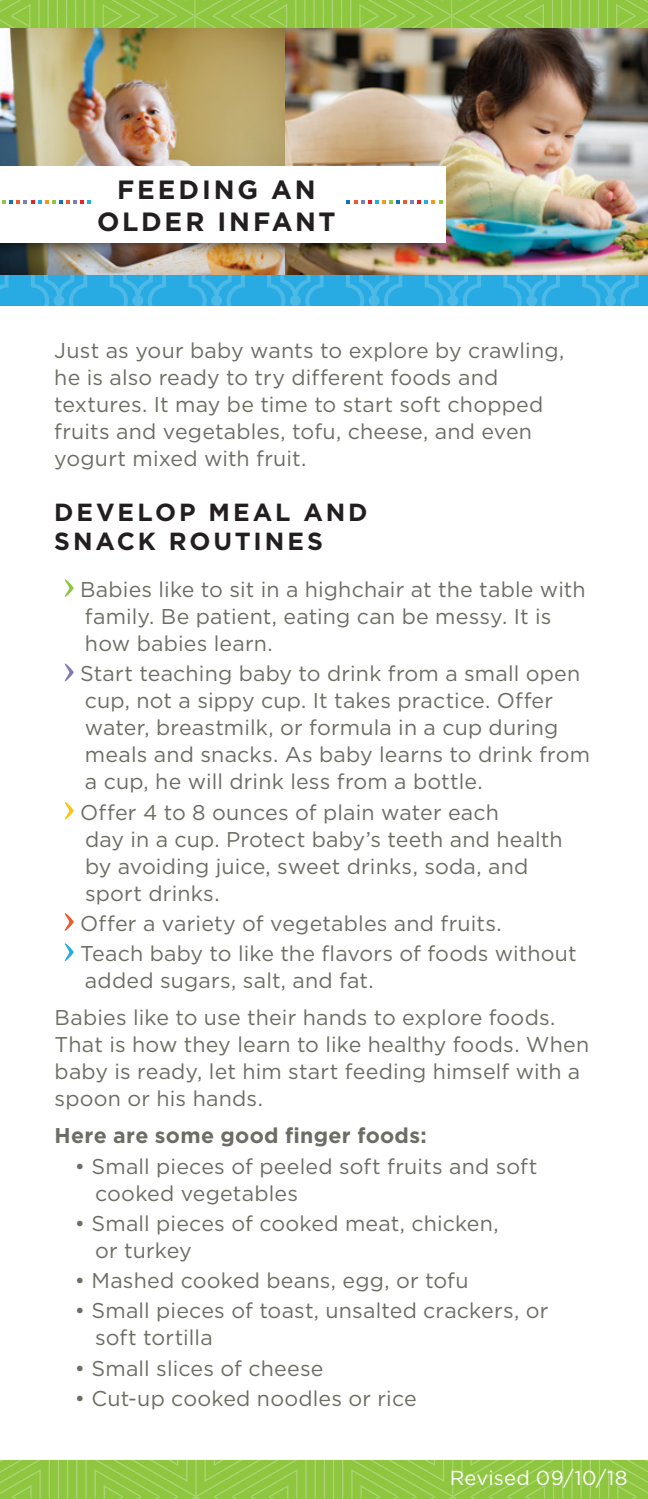
<style>
.page{position:relative;width:648px;height:1499px;background:#fff}
.page>*{position:absolute;margin:0;border:0;box-sizing:border-box;transform-origin:0 0}
.t1{font:700 26.32px/31.3px "Gotham HTF";letter-spacing:.105em;color:#231f20;text-align:center}
.t2{font:700 24.75px/29.2px "Gotham HTF";letter-spacing:.12em;color:#231f20}
.t3{font:21.38px/27px "Gotham HTF";letter-spacing:.01em;color:#6d6d65}
.t4{font:700 21.38px "Gotham HTF";letter-spacing:.015em;color:#6d6d65}
.t5{font:20.25px "Gotham HTF";letter-spacing:.005em;color:#fff}
</style>
<div class="page">
<img style="left:0;top:28px;width:285px;height:248px">
<img style="left:285px;top:28px;width:363px;height:248px">
<svg style="left:0;top:276px;width:648px;height:30px;background:#2faee3"></svg>
<div style="left:371px;top:297px;width:7px;height:7px;background:#4db9e7;border-radius:50%"></div>
<div style="left:369px;top:295px;width:11px;height:11px;border:4px solid #fff;border-radius:50%"></div>
<div style="left:0;top:165px;width:448px;height:81px;background:#fff"></div>
<img style="left:0;top:200px;width:446px;height:65px">
<svg style="left:0;top:1460px;width:648px;height:38px;background:#92c746"></svg>
<svg style="left:64px;top:579px;width:10px;height:18px"></svg>
<svg style="left:64px;top:663px;width:10px;height:19px"></svg>
<svg style="left:64px;top:801px;width:10px;height:19px"></svg>
<svg style="left:64px;top:913px;width:10px;height:18px"></svg>
<svg style="left:64px;top:943px;width:10px;height:18px"></svg>
<svg style="left:0;top:0;width:648px;height:28px;background:#92c746"></svg>
<h1 class="t1" style="left:97px;top:174px;width:240px">FEEDING AN<br>OLDER INFANT</h1>
<p class="t3" style="left:54px;top:336px;width:512px">Just as your baby wants to explore by crawling, he is also ready to try different foods and textures. It may be time to start soft chopped fruits and vegetables, tofu, cheese, and even yogurt mixed with fruit.</p>
<h2 class="t2" style="left:54px;top:497px;width:315px">DEVELOP MEAL AND<br>SNACK ROUTINES</h2>
<p class="t3" style="left:80px;top:575px;width:507px">Babies like to sit in a highchair at the table with family. Be patient, eating can be messy. It is how babies learn.</p>
<p class="t3" style="left:80px;top:660px;width:511px">Start teaching baby to drink from a small open cup, not a sippy cup. It takes practice. Offer water, breastmilk, or formula in a cup during meals and snacks. As baby learns to drink from a cup, he will drink less from a bottle.</p>
<p class="t3" style="left:80px;top:798px;width:484px">Offer 4 to 8 ounces of plain water each<br>day in a cup. Protect baby’s teeth and health by avoiding juice, sweet drinks, soda, and sport drinks.</p>
<p class="t3" style="left:80px;top:909px;width:423px">Offer a variety of vegetables and fruits.</p>
<p class="t3" style="left:80px;top:939px;width:498px">Teach baby to like the flavors of foods without added sugars, salt, and fat.</p>
<p class="t3" style="left:55px;top:1004px;width:536px">Babies like to use their hands to explore foods.<br>That is how they learn to like healthy foods. When baby is ready, let him start feeding himself with a spoon or his hands.</p>
<p class="t4" style="left:55px;top:1123px;width:374px">Here are some good finger foods:</p>
<p class="t3" style="left:95px;top:1152px;width:444px;text-indent:-20px">• Small pieces of peeled soft fruits and soft cooked vegetables</p>
<p class="t3" style="left:95px;top:1209px;width:405px;text-indent:-20px">• Small pieces of cooked meat, chicken, or turkey</p>
<p class="t3" style="left:75px;top:1266px;width:395px">• Mashed cooked beans, egg, or tofu</p>
<p class="t3" style="left:95px;top:1297px;width:455px;text-indent:-20px">• Small pieces of toast, unsalted crackers, or soft tortilla</p>
<p class="t3" style="left:75px;top:1354px;width:250px">• Small slices of cheese</p>
<p class="t3" style="left:75px;top:1384px;width:343px">• Cut-up cooked noodles or rice</p>
<p class="t5" style="left:450px;top:1466px;width:179px">Revised 09/10/18</p>
</div>
